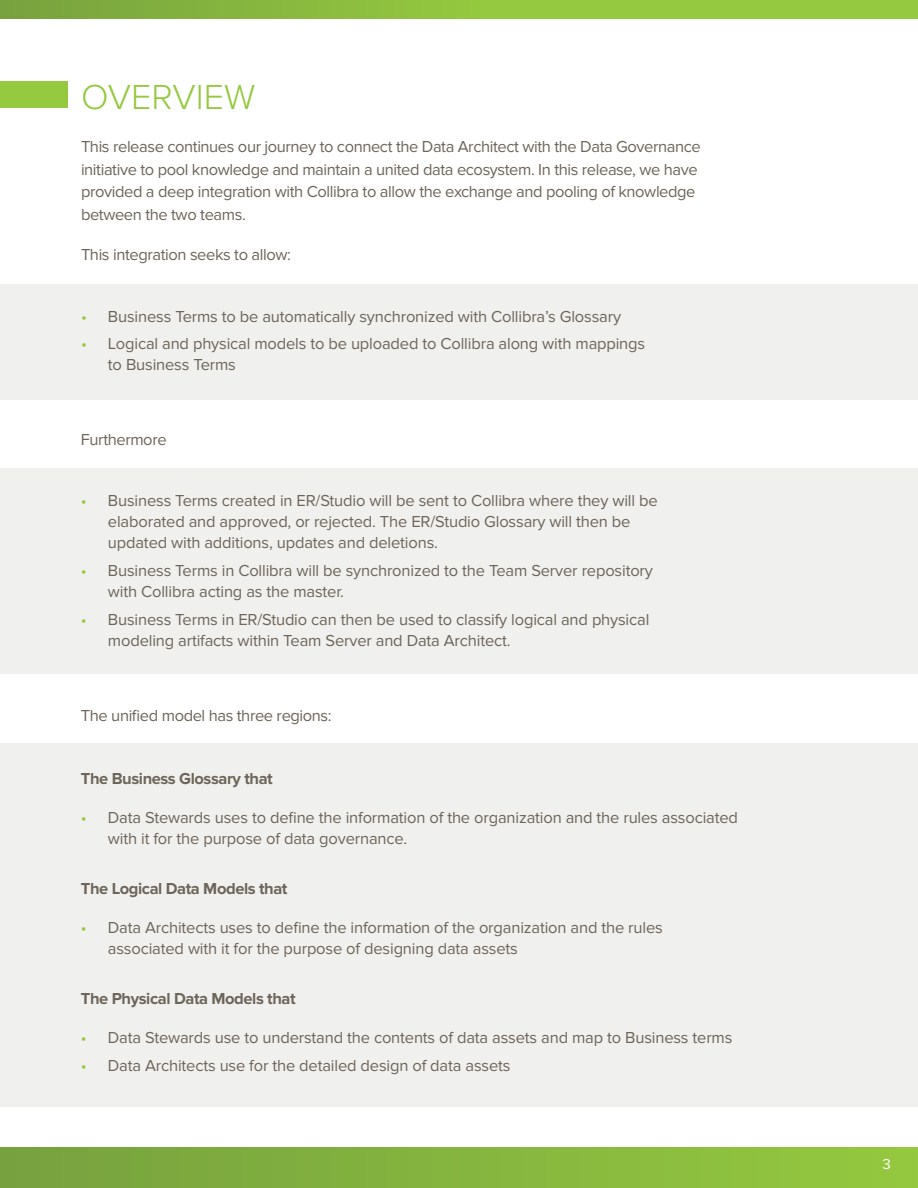
<style>
.page{position:relative;width:918px;height:1188px;background:#fff}
.page>*{position:absolute;margin:0;border:0;box-sizing:border-box;transform-origin:0 0}
.t1{font:300 36px "Proxima Nova";color:#95c93f}
.t2{font:16.5px/21px "Proxima Nova";letter-spacing:-.01em;color:#6d655a}
.t3{font:700 16.5px "Proxima Nova";letter-spacing:-.025em;color:#6d655a}
.t4{font:15px "Proxima Nova";color:#fff}
.s1{color:#95c93f}
</style>
<div class="page">
<div style="left:0;top:0;width:918px;height:19px;background:linear-gradient(to right,#7eaa3f,#9cd33f)"></div>
<div style="left:0;top:1148px;width:918px;height:40px;background:linear-gradient(to right,#77a13f,#95c83f)"></div>
<div style="left:0;top:81px;width:68px;height:27px;background:#95c93f"></div>
<div style="left:0;top:284px;width:918px;height:116px;background:#f0f0ee"></div>
<div style="left:0;top:468px;width:918px;height:206px;background:#f0f0ee"></div>
<div style="left:0;top:743px;width:918px;height:364px;background:#f0f0ee"></div>
<h1 class="t1" style="left:81px;top:81px;width:176px">OVERVIEW</h1>
<p class="t2" style="left:81px;top:136px;width:621px;line-height:22.5px">This release continues our journey to connect the Data Architect with the Data Governance initiative to pool knowledge and maintain a united data ecosystem. In this release, we have provided a deep integration with Collibra to allow the exchange and pooling of knowledge between the two teams.</p>
<p class="t2" style="left:81px;top:244px;width:211px">This integration seeks to allow:</p>
<p class="t2" style="left:81px;top:306px;width:542px"><span class="s1">•</span> Business Terms to be automatically synchronized with Collibra’s Glossary</p>
<p class="t2" style="left:108px;top:334px;width:539px;text-indent:-27px"><span class="s1">•</span> Logical and physical models to be uploaded to Collibra along with mappings to Business Terms</p>
<p class="t2" style="left:81px;top:429px;width:87px">Furthermore</p>
<p class="t2" style="left:108px;top:490px;width:551px;text-indent:-27px"><span class="s1">•</span> Business Terms created in ER/Studio will be sent to Collibra where they will be elaborated and approved, or rejected. The ER/Studio Glossary will then be updated with additions, updates and deletions.</p>
<p class="t2" style="left:108px;top:560px;width:547px;text-indent:-27px"><span class="s1">•</span> Business Terms in Collibra will be synchronized to the Team Server repository with Collibra acting as the master.</p>
<p class="t2" style="left:108px;top:609px;width:543px;line-height:21.6px;text-indent:-27px"><span class="s1">•</span> Business Terms in ER/Studio can then be used to classify logical and physical modeling artifacts within Team Server and Data Architect.</p>
<p class="t2" style="left:81px;top:705px;width:252px">The unified model has three regions:</p>
<p class="t3" style="left:81px;top:769px;width:193px">The Business Glossary that</p>
<p class="t2" style="left:108px;top:807px;width:632px;text-indent:-27px"><span class="s1">•</span> Data Stewards uses to define the information of the organization and the rules associated with it for the purpose of data governance.</p>
<p class="t3" style="left:81px;top:879px;width:208px">The Logical Data Models that</p>
<p class="t2" style="left:108px;top:917px;width:556px;text-indent:-27px"><span class="s1">•</span> Data Architects uses to define the information of the organization and the rules associated with it for the purpose of designing data assets</p>
<p class="t3" style="left:81px;top:989px;width:216px">The Physical Data Models that</p>
<p class="t2" style="left:81px;top:1027px;width:653px"><span class="s1">•</span> Data Stewards use to understand the contents of data assets and map to Business terms</p>
<p class="t2" style="left:81px;top:1055px;width:431px"><span class="s1">•</span> Data Architects use for the detailed design of data assets</p>
<p class="t4" style="left:883px;top:1155px;width:10px">3</p>
</div>
